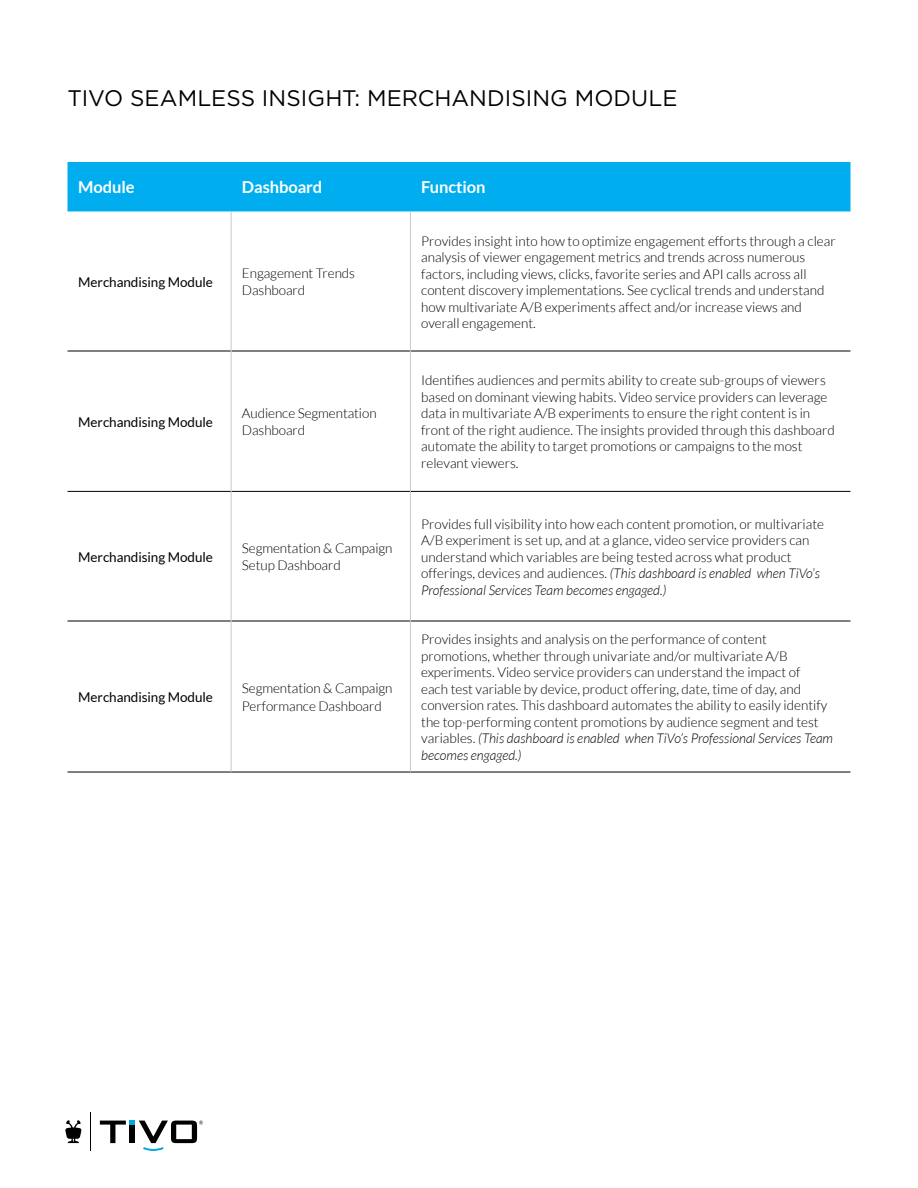
<style>
.page{position:relative;width:918px;height:1188px;background:#fff}
.page>*{position:absolute;margin:0;border:0;box-sizing:border-box;transform-origin:0 0}
.t1{font:22.5px "Gotham";color:#000}
.t2{font:700 16.5px "Lato";letter-spacing:-.005em;color:#fff}
.t3{font:300 13.5px/16.5px "Lato";color:#000}
.t4{font:13.5px "Lato";letter-spacing:-.005em;color:#000}
.s1{font-style:italic}
</style>
<div class="page">
<svg style="left:65px;top:1120px;width:16px;height:23px"></svg>
<hr style="left:90px;top:1113px;width:1px;height:38px;background:#000">
<svg style="left:100px;top:1121px;width:103px;height:30px"></svg>
<div style="left:68px;top:162px;width:782px;height:50px;background:#00aeef"></div>
<svg style="left:68px;top:212px;width:782px;height:560px"></svg>
<hr style="left:68px;top:351px;width:163px;height:1px;background:#000">
<hr style="left:231px;top:351px;width:179px;height:1px;background:#000">
<hr style="left:411px;top:351px;width:439px;height:1px;background:#000">
<hr style="left:68px;top:491px;width:163px;height:1px;background:#000">
<hr style="left:231px;top:491px;width:179px;height:1px;background:#000">
<hr style="left:411px;top:491px;width:439px;height:1px;background:#000">
<hr style="left:68px;top:621px;width:163px;height:1px;background:#000">
<hr style="left:231px;top:621px;width:179px;height:1px;background:#000">
<hr style="left:411px;top:621px;width:439px;height:1px;background:#000">
<hr style="left:68px;top:772px;width:163px;height:1px;background:#000">
<hr style="left:231px;top:772px;width:179px;height:1px;background:#000">
<hr style="left:410px;top:772px;width:440px;height:1px;background:#000">
<hr style="left:231px;top:212px;width:1px;height:139px;background:#c7c8ca">
<hr style="left:410px;top:212px;width:1px;height:139px;background:#c7c8ca">
<hr style="left:231px;top:351px;width:1px;height:140px;background:#c7c8ca">
<hr style="left:410px;top:351px;width:1px;height:140px;background:#c7c8ca">
<hr style="left:231px;top:491px;width:1px;height:130px;background:#c7c8ca">
<hr style="left:410px;top:491px;width:1px;height:130px;background:#c7c8ca">
<hr style="left:231px;top:621px;width:1px;height:151px;background:#c7c8ca">
<hr style="left:410px;top:621px;width:1px;height:151px;background:#c7c8ca">
<h1 class="t1" style="left:68px;top:83px;width:611px">TIVO SEAMLESS INSIGHT: MERCHANDISING MODULE</h1>
<p class="t2" style="left:78px;top:178px;width:58px">Module</p>
<p class="t2" style="left:242px;top:178px;width:82px">Dashboard</p>
<p class="t2" style="left:421px;top:178px;width:66px">Function</p>
<p class="t4" style="left:78px;top:274px;width:136px">Merchandising Module</p>
<p class="t3" style="left:242px;top:265px;width:115px;line-height:17.2px">Engagement Trends<br>Dashboard</p>
<p class="t4" style="left:78px;top:414px;width:136px">Merchandising Module</p>
<p class="t3" style="left:242px;top:405px;width:136px;line-height:17.2px">Audience Segmentation<br>Dashboard</p>
<p class="t4" style="left:78px;top:549px;width:136px">Merchandising Module</p>
<p class="t3" style="left:242px;top:540px;width:152px;line-height:17.2px">Segmentation &amp; Campaign<br>Setup Dashboard</p>
<p class="t4" style="left:78px;top:690px;width:136px">Merchandising Module</p>
<p class="t3" style="left:242px;top:680px;width:152px;line-height:17.2px">Segmentation &amp; Campaign<br>Performance Dashboard</p>
<p class="t3" style="left:421px;top:232px;width:416px">Provides insight into how to optimize engagement efforts through a clear analysis of viewer engagement metrics and trends across numerous factors, including views, clicks, favorite series and API calls across all content discovery implementations. See cyclical trends and understand how multivariate A/B experiments affect and/or increase views and overall engagement.</p>
<p class="t3" style="left:421px;top:372px;width:415px">Identifies audiences and permits ability to create sub-groups of viewers based on dominant viewing habits. Video service providers can leverage data in multivariate A/B experiments to ensure the right content is in front of the right audience. The insights provided through this dashboard automate the ability to target promotions or campaigns to the most relevant viewers.</p>
<p class="t3" style="left:421px;top:516px;width:404px">Provides full visibility into how each content promotion, or multivariate A/B experiment is set up, and at a glance, video service providers can understand which variables are being tested across what product offerings, devices and audiences. <span class="s1">(This dashboard is enabled when TiVo’s Professional Services Team becomes engaged.)</span></p>
<p class="t3" style="left:421px;top:631px;width:413px">Provides insights and analysis on the performance of content promotions, whether through univariate and/or multivariate A/B experiments. Video service providers can understand the impact of<br>each test variable by device, product offering, date, time of day, and conversion rates. This dashboard automates the ability to easily identify the top-performing content promotions by audience segment and test variables. <span class="s1">(This dashboard is enabled when TiVo’s Professional Services Team becomes engaged.)</span></p>
</div>
